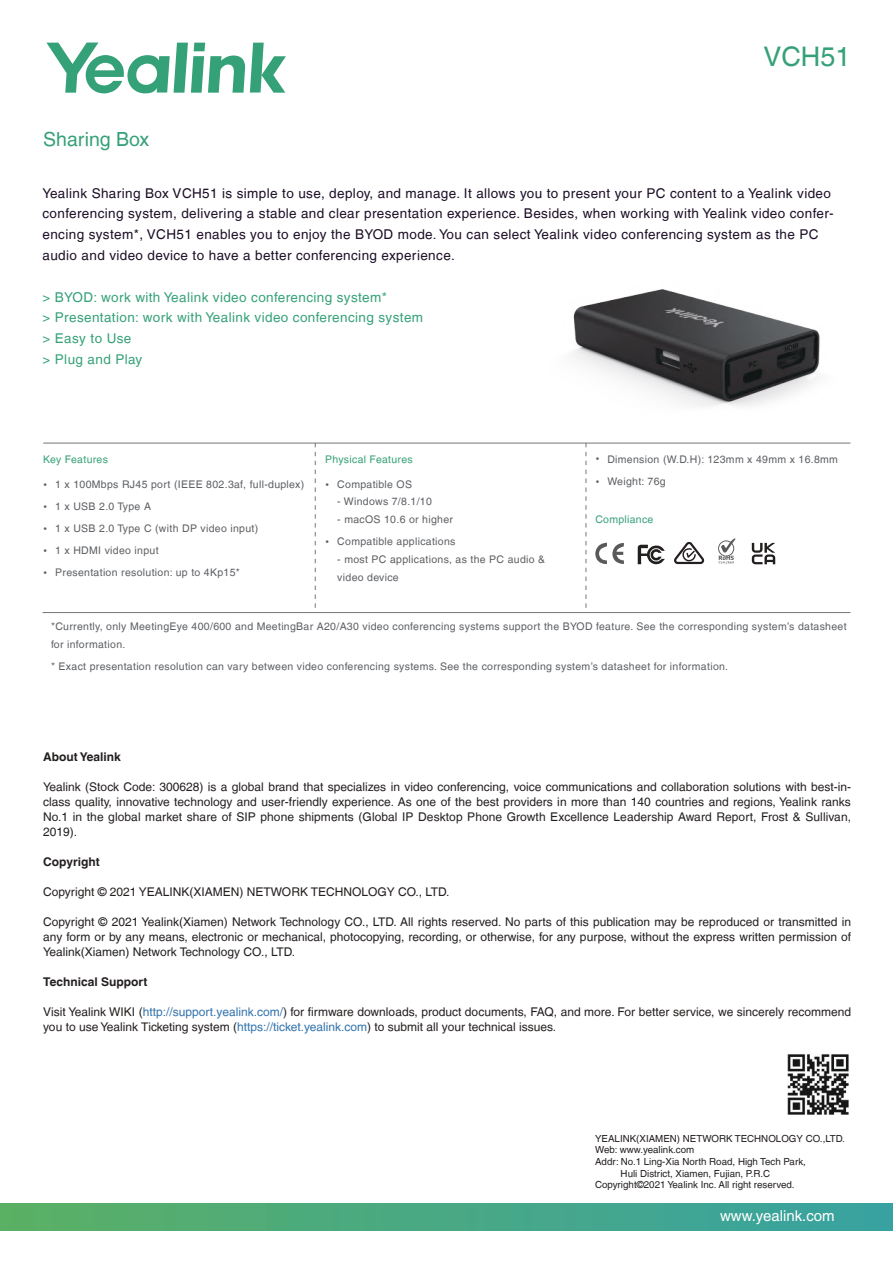
<style>
.page{position:relative;width:893px;height:1263px;background:#fff}
.page>*{position:absolute;margin:0;border:0;box-sizing:border-box;transform-origin:0 0}
.t1{font:27px "Helvetica LT";color:#36a178}
.t2{font:19.5px "Helvetica LT";color:#36a178}
.t3{font:15px "Helvetica LT";color:#fff}
.t4{font:13.5px/20.9px "Helvetica LT";letter-spacing:.03em;color:#1c0e26}
.t5{font:13.5px/20.9px "Helvetica LT";letter-spacing:.03em;color:#35a178}
.t6{font:12px/15px "Helvetica LT";color:#241f1f;text-align:justify}
.t7{font:700 12px "Helvetica LT";color:#241f1f}
.t8{font:10.5px/17.9px "Helvetica LT";letter-spacing:.03em;color:#5d5f63}
.t9{font:10.5px "Helvetica LT";letter-spacing:.03em;color:#35a178}
.t10{font:9.75px "Helvetica LT";color:#241f1f}
.s1{font-family:"Microsoft Phags Pa"}
.s2{color:#3273ac}
</style>
<div class="page">
<svg style="left:46px;top:43px;width:240px;height:50px"></svg>
<div style="left:0;top:1203px;width:893px;height:27px;background:linear-gradient(to right,#5ab065,#38a2a2)"></div>
<hr style="left:43px;top:443px;width:807px;height:1px;background:#737577">
<svg style="left:315px;top:443px;width:1px;height:165px"></svg>
<hr style="left:43px;top:612px;width:807px;height:1px;background:#737577">
<svg style="left:586px;top:443px;width:1px;height:165px"></svg>
<svg style="left:595px;top:543px;width:29px;height:21px"></svg>
<svg style="left:674px;top:541px;width:30px;height:23px"></svg>
<svg style="left:718px;top:538px;width:18px;height:26px"></svg>
<svg style="left:638px;top:545px;width:27px;height:19px"></svg>
<svg style="left:752px;top:543px;width:23px;height:21px"></svg>
<img style="left:573px;top:289px;width:247px;height:117px">
<img style="left:787px;top:1054px;width:62px;height:60px">
<h1 class="t1" style="left:763px;top:41px;width:89px">VCH51</h1>
<h2 class="t2" style="left:43px;top:128px;width:107px">Sharing Box</h2>
<p class="t4" style="left:43px;top:182px;width:793px">Yealink Sharing Box VCH51 is simple to use, deploy, and manage. It allows you to present your PC content to a Yealink video conferencing system, delivering a stable and clear presentation experience. Besides, when working with Yealink video confer&shy;encing system*, VCH51 enables you to enjoy the BYOD mode. You can select Yealink video conferencing system as the PC audio and video device to have a better conferencing experience.</p>
<p class="t5" style="left:43px;top:286px;width:382px">&gt; BYOD: work with Yealink video conferencing system*<br>&gt; Presentation: work with Yealink video conferencing system &gt; Easy to Use<br>&gt; Plug and Play</p>
<p class="t9" style="left:43px;top:453px;width:66px">Key Features</p>
<p class="t8" style="left:43px;top:475px;width:262px"><span class="s1">•</span> 1 x 100Mbps RJ45 port (IEEE 802.3af, full-duplex)</p>
<p class="t8" style="left:43px;top:497px;width:109px"><span class="s1">•</span> 1 x USB 2.0 Type A</p>
<p class="t8" style="left:43px;top:519px;width:217px"><span class="s1">•</span> 1 x USB 2.0 Type C (with DP video input)</p>
<p class="t8" style="left:43px;top:542px;width:117px"><span class="s1">•</span> 1 x HDMI video input</p>
<p class="t8" style="left:43px;top:564px;width:198px"><span class="s1">•</span> Presentation resolution: up to 4Kp15*</p>
<p class="t9" style="left:325px;top:453px;width:89px">Physical Features</p>
<p class="t8" style="left:325px;top:475px;width:88px"><span class="s1">•</span> Compatible OS</p>
<p class="t8" style="left:337px;top:493px;width:96px">- Windows 7/8.1/10</p>
<p class="t8" style="left:337px;top:511px;width:117px">- macOS 10.6 or higher</p>
<p class="t8" style="left:325px;top:533px;width:132px"><span class="s1">•</span> Compatible applications</p>
<p class="t8" style="left:337px;top:551px;width:209px">- most PC applications, as the PC audio &amp; video device</p>
<p class="t8" style="left:595px;top:450px;width:244px"><span class="s1">•</span> Dimension (W.D.H): 123mm x 49mm x 16.8mm</p>
<p class="t8" style="left:595px;top:472px;width:72px"><span class="s1">•</span> Weight: 76g</p>
<p class="t9" style="left:595px;top:513px;width:60px">Compliance</p>
<p class="t8" style="left:51px;top:617px;width:797px">*Currently, only MeetingEye 400/600 and MeetingBar A20/A30 video conferencing systems support the BYOD feature. See the corresponding system’s datasheet for information.</p>
<p class="t8" style="left:51px;top:657px;width:679px">* Exact presentation resolution can vary between video conferencing systems. See the corresponding system’s datasheet for information.</p>
<p class="t7" style="left:43px;top:749px;width:79px">About Yealink</p>
<p class="t6" style="left:43px;top:779px;width:809px">Yealink (Stock Code: 300628) is a global brand that specializes in video conferencing, voice communications and collaboration solutions with best-in&shy;class quality, innovative technology and user-friendly experience. As one of the best providers in more than 140 countries and regions, Yealink ranks No.1 in the global market share of SIP phone shipments (Global IP Desktop Phone Growth Excellence Leadership Award Report, Frost &amp; Sullivan, 2019).</p>
<p class="t7" style="left:43px;top:854px;width:58px">Copyright</p>
<p class="t6" style="left:43px;top:884px;width:408px">Copyright © 2021 YEALINK(XIAMEN) NETWORK TECHNOLOGY CO., LTD.</p>
<p class="t6" style="left:43px;top:914px;width:809px">Copyright © 2021 Yealink(Xiamen) Network Technology CO., LTD. All rights reserved. No parts of this publication may be reproduced or transmitted in any form or by any means, electronic or mechanical, photocopying, recording, or otherwise, for any purpose, without the express written permission of Yealink(Xiamen) Network Technology CO., LTD.</p>
<p class="t7" style="left:43px;top:974px;width:106px">Technical Support</p>
<p class="t6" style="left:43px;top:1004px;width:809px">Visit Yealink WIKI (<span class="s2">http://support.yealink.com/</span>) for firmware downloads, product documents, FAQ, and more. For better service, we sincerely recommend you to use Yealink Ticketing system (<span class="s2">https://ticket.yealink.com</span>) to submit all your technical issues.</p>
<p class="t10" style="left:595px;top:1132px;width:251px">YEALINK(XIAMEN) NETWORK TECHNOLOGY CO.,LTD.</p>
<p class="t10" style="left:595px;top:1144px;width:101px">Web: www.yealink.com</p>
<p class="t10" style="left:595px;top:1156px;width:212px">Addr: No.1 Ling-Xia North Road, High Tech Park,</p>
<p class="t10" style="left:621px;top:1168px;width:151px">Huli District, Xiamen, Fujian, P.R.C</p>
<p class="t10" style="left:595px;top:1179px;width:201px">Copyright©2021 Yealink Inc. All right reserved.</p>
<p class="t3" style="left:720px;top:1207px;width:116px">www.yealink.com</p>
</div>
